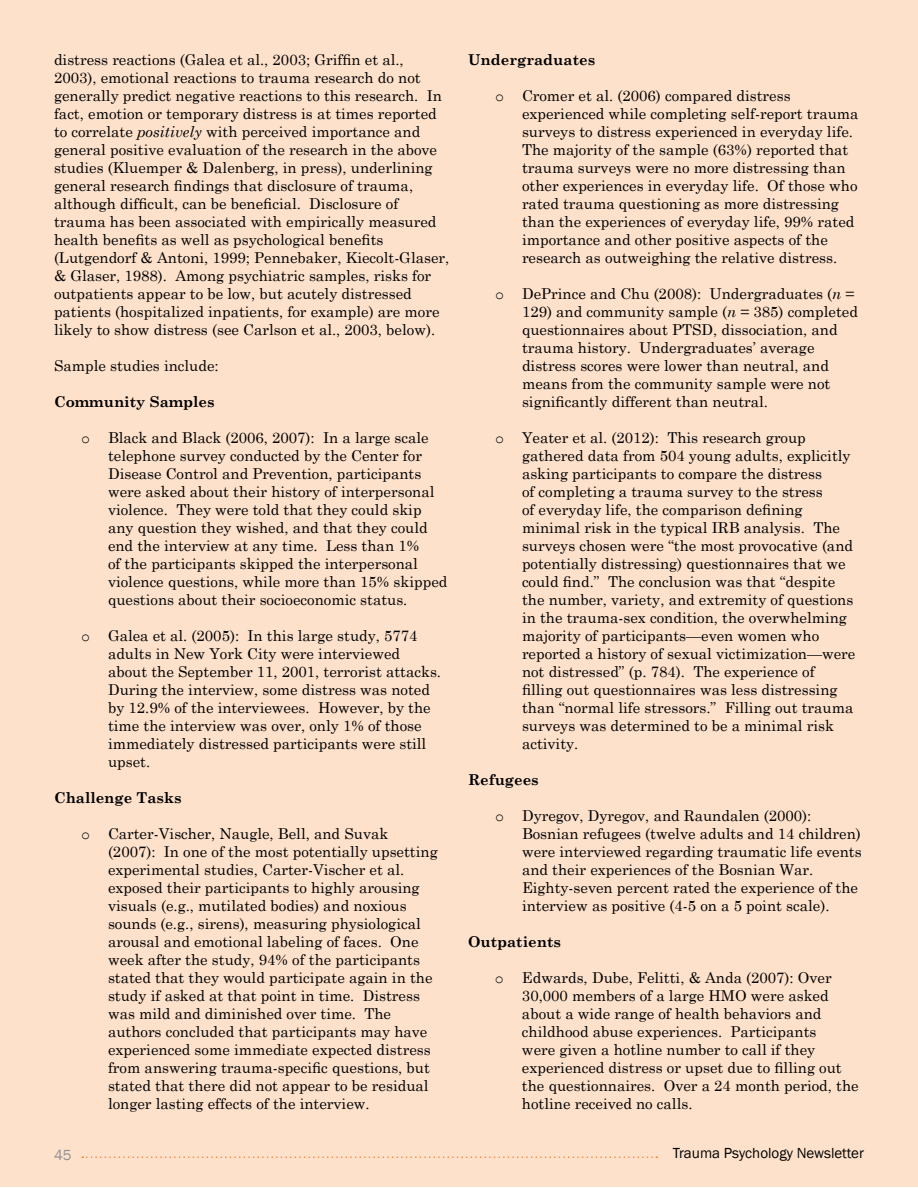
<style>
.page{position:relative;width:918px;height:1188px;background:#fff}
.page>*{position:absolute;margin:0;border:0;box-sizing:border-box;transform-origin:0 0}
.t1{font:15px/18px "Century Schoolbook";color:#000}
.t2{font:700 15px "Century Schoolbook";color:#000}
.t3{font:15px "Franklin Gothic";color:#000}
.t4{font:15px "Franklin Gothic";color:#919195}
.s1{font-style:italic}
.s2{font-family:"Courier New"}
</style>
<div class="page">
<div style="left:0;top:0;width:918px;height:1186px;background:#fee1cb"></div>
<svg style="left:82px;top:1156px;width:575px;height:2px"></svg>
<p class="t1" style="left:54px;top:49px;width:397px">distress reactions (Galea et al., 2003; Griffin et al., 2003), emotional reactions to trauma research do not generally predict negative reactions to this research. In fact, emotion or temporary distress is at times reported to correlate <span class="s1">positively</span> with perceived importance and general positive evaluation of the research in the above studies (Kluemper &amp; Dalenberg, in press), underlining general research findings that disclosure of trauma, although difficult, can be beneficial. Disclosure of trauma has been associated with empirically measured health benefits as well as psychological benefits (Lutgendorf &amp; Antoni, 1999; Pennebaker, Kiecolt-Glaser, &amp; Glaser, 1988). Among psychiatric samples, risks for outpatients appear to be low, but acutely distressed patients (hospitalized inpatients, for example) are more likely to show distress (see Carlson et al., 2003, below).</p>
<p class="t1" style="left:54px;top:355px;width:166px">Sample studies include:</p>
<p class="t2" style="left:54px;top:390px;width:162px">Community Samples</p>
<p class="t1" style="left:108px;top:427px;width:341px;text-indent:-27px"><span class="s2">o</span> Black and Black (2006, 2007): In a large scale telephone survey conducted by the Center for Disease Control and Prevention, participants were asked about their history of interpersonal violence. They were told that they could skip any question they wished, and that they could end the interview at any time. Less than 1%<br>of the participants skipped the interpersonal violence questions, while more than 15% skipped questions about their socioeconomic status.</p>
<p class="t1" style="left:108px;top:625px;width:335px;text-indent:-27px"><span class="s2">o</span> Galea et al. (2005): In this large study, 5774 adults in New York City were interviewed about the September 11, 2001, terrorist attacks.<br>During the interview, some distress was noted by 12.9% of the interviewees. However, by the time the interview was over, only 1% of those immediately distressed participants were still upset.</p>
<p class="t2" style="left:54px;top:786px;width:129px">Challenge Tasks</p>
<p class="t1" style="left:108px;top:823px;width:331px;text-indent:-27px"><span class="s2">o</span> Carter-Vischer, Naugle, Bell, and Suvak (2007): In one of the most potentially upsetting experimental studies, Carter-Vischer et al. exposed their participants to highly arousing visuals (e.g., mutilated bodies) and noxious sounds (e.g., sirens), measuring physiological arousal and emotional labeling of faces. One week after the study, 94% of the participants stated that they would participate again in the study if asked at that point in time. Distress was mild and diminished over time. The authors concluded that participants may have experienced some immediate expected distress from answering trauma-specific questions, but stated that there did not appear to be residual longer lasting effects of the interview.</p>
<p class="t2" style="left:468px;top:48px;width:129px">Undergraduates</p>
<p class="t1" style="left:522px;top:85px;width:338px;text-indent:-27px"><span class="s2">o</span> Cromer et al. (2006) compared distress experienced while completing self-report trauma surveys to distress experienced in everyday life.<br>The majority of the sample (63%) reported that trauma surveys were no more distressing than other experiences in everyday life. Of those who rated trauma questioning as more distressing than the experiences of everyday life, 99% rated importance and other positive aspects of the research as outweighing the relative distress.</p>
<p class="t1" style="left:522px;top:283px;width:338px;text-indent:-27px"><span class="s2">o</span> DePrince and Chu (2008): Undergraduates (<span class="s1">n</span> = 129) and community sample (<span class="s1">n</span> = 385) completed questionnaires about PTSD, dissociation, and trauma history. Undergraduates’ average distress scores were lower than neutral, and means from the community sample were not significantly different than neutral.</p>
<p class="t1" style="left:522px;top:427px;width:335px;text-indent:-27px"><span class="s2">o</span> Yeater et al. (2012): This research group gathered data from 504 young adults, explicitly asking participants to compare the distress<br>of completing a trauma survey to the stress<br>of everyday life, the comparison defining minimal risk in the typical IRB analysis. The surveys chosen were “the most provocative (and potentially distressing) questionnaires that we could find.” The conclusion was that “despite the number, variety, and extremity of questions in the trauma-sex condition, the overwhelming majority of participants—even women who reported a history of sexual victimization—were not distressed” (p. 784). The experience of filling out questionnaires was less distressing than “normal life stressors.” Filling out trauma surveys was determined to be a minimal risk activity.</p>
<p class="t2" style="left:468px;top:768px;width:72px">Refugees</p>
<p class="t1" style="left:522px;top:805px;width:341px;text-indent:-27px"><span class="s2">o</span> Dyregov, Dyregov, and Raundalen (2000):<br>Bosnian refugees (twelve adults and 14 children) were interviewed regarding traumatic life events and their experiences of the Bosnian War.<br>Eighty-seven percent rated the experience of the interview as positive (4-5 on a 5 point scale).</p>
<p class="t2" style="left:468px;top:930px;width:95px">Outpatients</p>
<p class="t1" style="left:522px;top:967px;width:338px;text-indent:-27px"><span class="s2">o</span> Edwards, Dube, Felitti, &amp; Anda (2007): Over 30,000 members of a large HMO were asked about a wide range of health behaviors and childhood abuse experiences. Participants<br>were given a hotline number to call if they experienced distress or upset due to filling out the questionnaires. Over a 24 month period, the hotline received no calls.</p>
<p class="t4" style="left:54px;top:1145px;width:19px">45</p>
<p class="t3" style="left:673px;top:1144px;width:193px">Trauma Psychology Newsletter</p>
</div>
